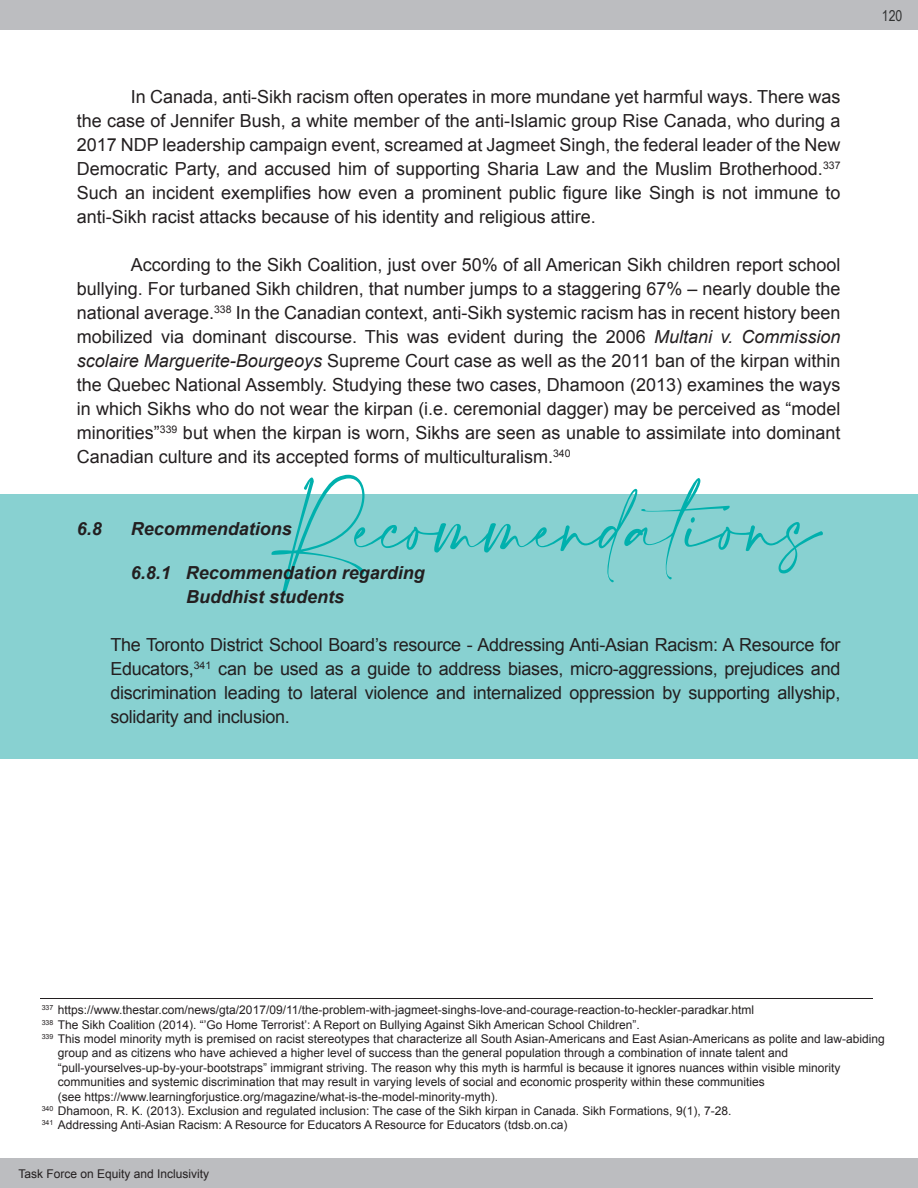
<style>
.page{position:relative;width:918px;height:1188px;background:#fff}
.page>*{position:absolute;margin:0;border:0;box-sizing:border-box;transform-origin:0 0}
.t1{font:58.5px "Amalfi Coast";color:#00b0ad;scale:.94 1}
.t2{font:18px/24px "Arial";color:#231f20;text-align:justify}
.t3{font:italic 700 18px/24px "Arial";color:#231f20}
.t4{font:15px "Arial Narrow";color:#313232}
.t5{font:12px "Arial";color:#231f20}
.s1{font-style:italic}
</style>
<div class="page">
<div style="left:0;top:495px;width:918px;height:264px;background:#88d1d1"></div>
<div style="left:0;top:1158px;width:918px;height:30px;background:#bcbdc0"></div>
<div style="left:0;top:0;width:918px;height:30px;background:#bcbdc0"></div>
<hr style="left:41px;top:998px;width:832px;height:1px;background:#231f20">
<p class="t2" style="left:77px;top:85px;width:765px;text-indent:54px">In Canada, anti-Sikh racism often operates in more mundane yet harmful ways. There was the case of Jennifer Bush, a white member of the anti-Islamic group Rise Canada, who during a 2017 NDP leadership campaign event, screamed at Jagmeet Singh, the federal leader of the New Democratic Party, and accused him of supporting Sharia Law and the Muslim Brotherhood.<sup>337<br></sup>Such an incident exemplifies how even a prominent public figure like Singh is not immune to anti-Sikh racist attacks because of his identity and religious attire.</p>
<p class="t2" style="left:77px;top:253px;width:765px;text-indent:54px">According to the Sikh Coalition, just over 50% of all American Sikh children report school bullying. For turbaned Sikh children, that number jumps to a staggering 67% – nearly double the national average.<sup>338</sup> In the Canadian context, anti-Sikh systemic racism has in recent history been mobilized via dominant discourse. This was evident during the 2006 <span class="s1">Multani v. Commission scolaire Marguerite-Bourgeoys</span> Supreme Court case as well as the 2011 ban of the kirpan within the Quebec National Assembly. Studying these two cases, Dhamoon (2013) examines the ways in which Sikhs who do not wear the kirpan (i.e. ceremonial dagger) may be perceived as “model minorities”<sup>339</sup> but when the kirpan is worn, Sikhs are seen as unable to assimilate into dominant Canadian culture and its accepted forms of multiculturalism.<sup>340</sup></p>
<h1 class="t1" style="left:281px;top:495px;width:575px">Recommendations</h1>
<p class="t3" style="left:77px;top:518px;width:27px">6.8</p>
<p class="t3" style="left:131px;top:518px;width:163px">Recommendations</p>
<p class="t3" style="left:186px;top:562px;width:240px;text-indent:-55px">6.8.1 Recommendation regarding<br>Buddhist students</p>
<p class="t2" style="left:110px;top:633px;width:732px">The Toronto District School Board’s resource - Addressing Anti-Asian Racism: A Resource for Educators,<sup>341</sup> can be used as a guide to address biases, micro-aggressions, prejudices and discrimination leading to lateral violence and internalized oppression by supporting allyship, solidarity and inclusion.</p>
<p class="t4" style="left:882px;top:4px;width:22px">120</p>
<p class="t5" style="left:42px;top:1002px;width:714px"><sup>337</sup> https://www.thestar.com/news/gta/2017/09/11/the-problem-with-jagmeet-singhs-love-and-courage-reaction-to-heckler-paradkar.html</p>
<p class="t5" style="left:42px;top:1017px;width:600px"><sup>338</sup> The Sikh Coalition (2014). “’Go Home Terrorist’: A Report on Bullying Against Sikh American School Children”.</p>
<p class="t5" style="left:42px;top:1031px;width:845px"><sup>339</sup> This model minority myth is premised on racist stereotypes that characterize all South Asian-Americans and East Asian-Americans as polite and law-abiding</p>
<p class="t5" style="left:58px;top:1045px;width:732px">group and as citizens who have achieved a higher level of success than the general population through a combination of innate talent and</p>
<p class="t5" style="left:58px;top:1060px;width:784px">“pull-yourselves-up-by-your-bootstraps” immigrant striving. The reason why this myth is harmful is because it ignores nuances within visible minority</p>
<p class="t5" style="left:58px;top:1074px;width:708px">communities and systemic discrimination that may result in varying levels of social and economic prosperity within these communities</p>
<p class="t5" style="left:58px;top:1089px;width:442px">(see https://www.learningforjustice.org/magazine/what-is-the-model-minority-myth).</p>
<p class="t5" style="left:42px;top:1103px;width:691px"><sup>340</sup> Dhamoon, R. K. (2013). Exclusion and regulated inclusion: The case of the Sikh kirpan in Canada. Sikh Formations, 9(1), 7-28.</p>
<p class="t5" style="left:42px;top:1117px;width:527px"><sup>341</sup> Addressing Anti-Asian Racism: A Resource for Educators A Resource for Educators (tdsb.on.ca)</p>
<p class="t5" style="left:19px;top:1166px;width:192px">Task Force on Equity and Inclusivity</p>
</div>
